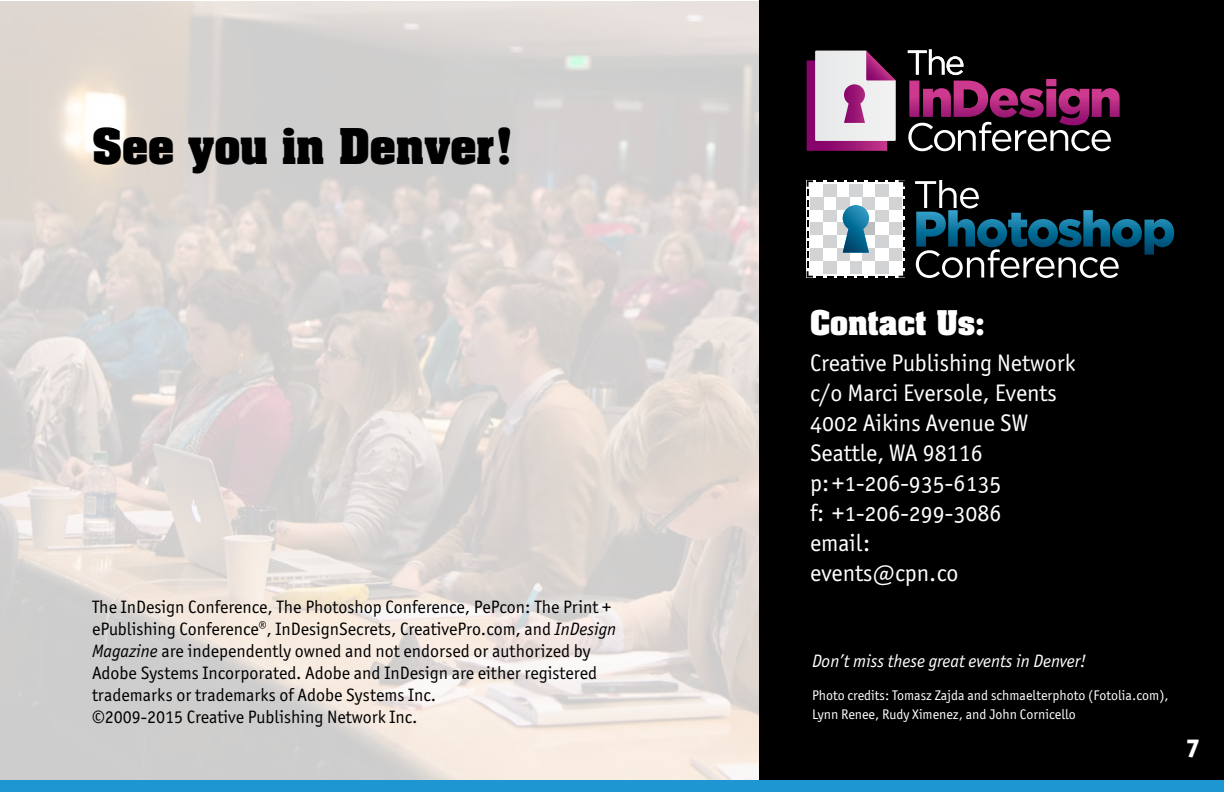
<style>
.page{position:relative;width:1224px;height:792px;background:#fff}
.page>*{position:absolute;margin:0;border:0;box-sizing:border-box;transform-origin:0 0}
.heading{font:700 42px "Aachen Std";color:#000}
.subhead{font:700 29px "Aachen Std";color:#fff}
.t1{font:800 26px "Officina Sans ITC Pro";color:#fff}
.bodytext{font:24px/30px "Officina Sans ITC Pro";color:#fff}
.notes{font:18px/22px "Officina Sans ITC Pro";color:#000}
.bodytext-2{font:italic 18px "Officina Sans ITC Pro";color:#fff}
.bodytext-3{font:14px/19px "Officina Sans ITC Pro";color:#fff}
.s1{font-style:italic}
</style>
<div class="page">
<div style="left:759px;top:0;width:465px;height:792px;background:#000"></div>
<div style="left:0;top:780px;width:1224px;height:12px;background:#1e96d2"></div>
<svg style="left:807px;top:51px;width:89px;height:100px;background:#c39db9"></svg>
<svg style="left:908px;top:49px;width:212px;height:102px"></svg>
<svg style="left:915px;top:180px;width:259px;height:98px"></svg>
<svg style="left:807px;top:180px;width:98px;height:98px;background:#c5d0d5"></svg>
<p class="heading" style="left:92px;top:116px;width:423px">See you in Denver!</p>
<p class="notes" style="left:92px;top:596px;width:526px">The InDesign Conference, The Photoshop Conference, PePcon: The Print + ePublishing Conference®, InDesignSecrets, CreativePro.com, and <span class="s1">InDesign Magazine</span> are independently owned and not endorsed or authorized by Adobe Systems Incorporated. Adobe and InDesign are either registered trademarks or trademarks of Adobe Systems Inc.<br>©2009-2015 Creative Publishing Network Inc.</p>
<p class="subhead" style="left:810px;top:302px;width:177px">Contact Us:</p>
<p class="bodytext" style="left:810px;top:348px;width:267px">Creative Publishing Network</p>
<p class="bodytext" style="left:810px;top:378px;width:248px">c/o Marci Eversole, Events</p>
<p class="bodytext" style="left:810px;top:408px;width:220px">4002 Aikins Avenue SW</p>
<p class="bodytext" style="left:810px;top:438px;width:174px">Seattle, WA 98116</p>
<p class="bodytext" style="left:810px;top:468px;width:193px">p:+1-206-935-6135</p>
<p class="bodytext" style="left:810px;top:498px;width:193px">f: +1-206-299-3086</p>
<p class="bodytext" style="left:810px;top:528px;width:150px">email: events@cpn.co</p>
<p class="bodytext-2" style="left:812px;top:651px;width:276px">Don’t miss these great events in Denver!</p>
<p class="bodytext-3" style="left:812px;top:686px;width:358px">Photo credits: Tomasz Zajda and schmaelterphoto (Fotolia.com),<br>Lynn Renee, Rudy Ximenez, and John Cornicello</p>
<h3 class="t1" style="left:1186px;top:732px;width:15px">7</h3>
</div>
